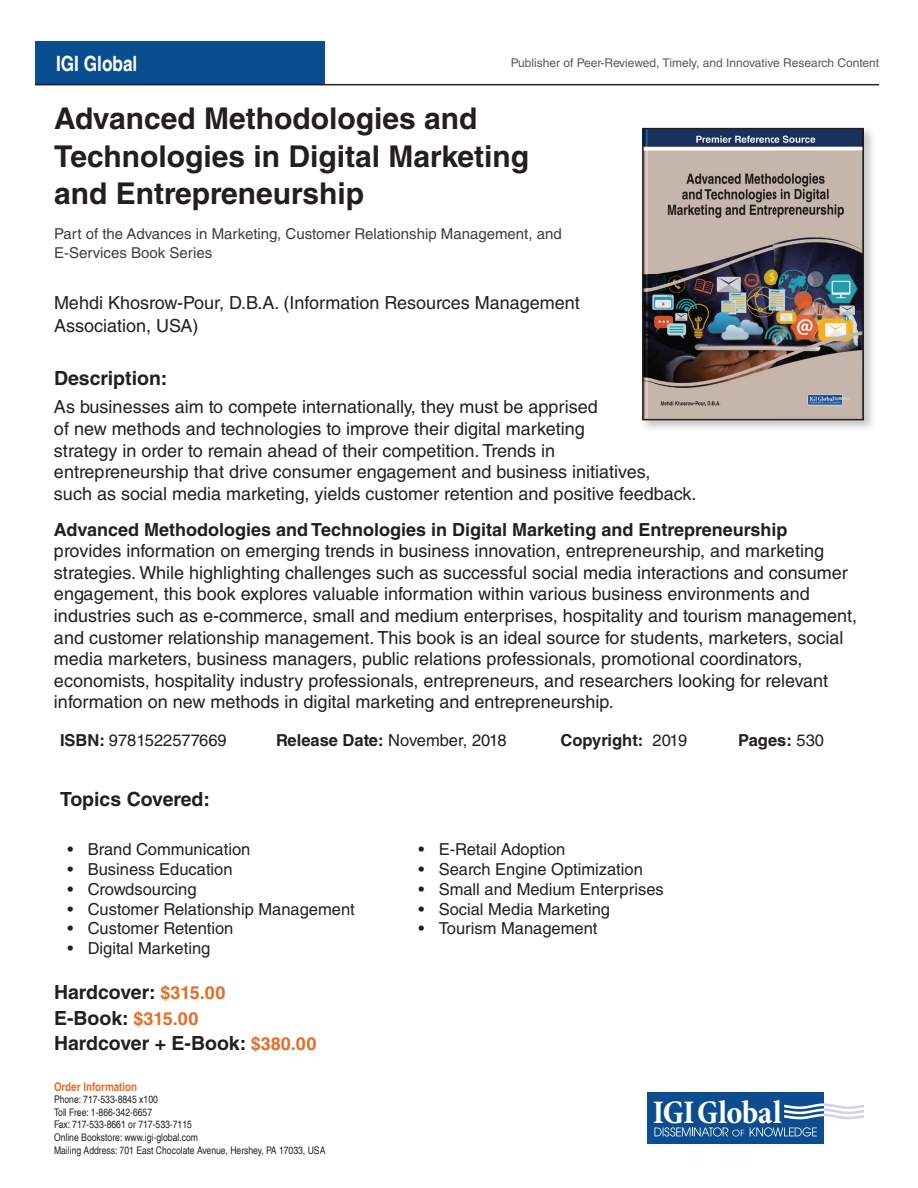
<style>
.page{position:relative;width:918px;height:1188px;background:#fff}
.page>*{position:absolute;margin:0;border:0;box-sizing:border-box;transform-origin:0 0}
.t1{font:700 condensed 33.3px "Minion Pro";letter-spacing:-.015em;color:#fff}
.t2{font:700 30px/37.5px "Helvetica LT Std";color:#231f20}
.t3{font:700 condensed 21px "Helvetica LT";color:#fff}
.t4{font:700 19.5px/25.5px "Helvetica LT Std";color:#231f20}
.t5{font:18px/21.6px "Helvetica LT Std";color:#231f20}
.t6{font:700 18px "Helvetica LT Std";color:#231f20}
.t7{font:16.5px "Helvetica LT Std";color:#231f20}
.t8{font:700 16.5px "Helvetica LT Std";color:#231f20}
.t9{font:15px/19.5px "Helvetica LT Std";color:#3e3e3f}
.t10{font:12px "Helvetica LT Std";color:#57585a}
.t11{font:700 condensed 12px "Helvetica LT";color:#e56d25}
.t12{font:condensed 10.5px/12.6px "Helvetica LT";color:#231f20}
.s1{font-weight:700}
.s2{font-weight:400}
.s3{font-size:18px;color:#e56d25}
</style>
<div class="page">
<div style="left:35px;top:41px;width:290px;height:44px;background:#094e91"></div>
<div style="left:645px;top:1090px;width:182px;height:56px;background:linear-gradient(to right,#fff,#fff)"></div>
<div style="left:647px;top:1092px;width:177px;height:51px;background:#0c4d90"></div>
<svg style="left:654px;top:1127px;width:90px;height:10px"></svg>
<svg style="left:750px;top:1127px;width:67px;height:10px"></svg>
<svg style="left:784px;top:1103px;width:80px;height:16px"></svg>
<hr style="left:35px;top:84px;width:844px;height:1px;background:#231f20">
<img style="left:645px;top:131px;width:216px;height:286px">
<div style="left:642px;top:128px;width:222px;height:292px;border:2px solid #231f20"></div>
<p class="t3" style="left:56px;top:50px;width:83px">IGI Global</p>
<p class="t10" style="left:511px;top:56px;width:370px">Publisher of Peer-Reviewed, Timely, and Innovative Research Content</p>
<h2 class="t2" style="left:54px;top:99px;width:477px">Advanced Methodologies and<br>Technologies in Digital Marketing and Entrepreneurship</h2>
<p class="t9" style="left:54px;top:224px;width:509px">Part of the Advances in Marketing, Customer Relationship Management, and<br>E-Services Book Series</p>
<p class="t5" style="left:54px;top:292px;width:527px;line-height:22.5px">Mehdi Khosrow-Pour, D.B.A. (Information Resources Management<br>Association, USA)</p>
<p class="t4" style="left:54px;top:365px;width:115px">Description:</p>
<p class="t5" style="left:54px;top:396px;width:644px">As businesses aim to compete internationally, they must be apprised<br>of new methods and technologies to improve their digital marketing<br>strategy in order to remain ahead of their competition. Trends in<br>entrepreneurship that drive consumer engagement and business initiatives,<br>such as social media marketing, yields customer retention and positive feedback.</p>
<p class="t6" style="left:54px;top:518px;width:735px">Advanced Methodologies and Technologies in Digital Marketing and Entrepreneurship</p>
<p class="t5" style="left:54px;top:540px;width:805px">provides information on emerging trends in business innovation, entrepreneurship, and marketing strategies. While highlighting challenges such as successful social media interactions and consumer engagement, this book explores valuable information within various business environments and industries such as e-commerce, small and medium enterprises, hospitality and tourism management, and customer relationship management. This book is an ideal source for students, marketers, social media marketers, business managers, public relations professionals, promotional coordinators, economists, hospitality industry professionals, entrepreneurs, and researchers looking for relevant information on new methods in digital marketing and entrepreneurship.</p>
<p class="t7" style="left:60px;top:730px;width:168px"><span class="s1">ISBN:</span> 9781522577669</p>
<p class="t7" style="left:276px;top:730px;width:232px"><span class="s1">Release Date:</span> November, 2018</p>
<p class="t8" style="left:560px;top:730px;width:128px">Copyright: <span class="s2">2019</span></p>
<p class="t8" style="left:738px;top:730px;width:87px">Pages: <span class="s2">530</span></p>
<p class="t4" style="left:60px;top:787px;width:152px">Topics Covered:</p>
<p class="t7" style="left:68px;top:840px;width:184px">• Brand Communication</p>
<p class="t7" style="left:68px;top:860px;width:167px">• Business Education</p>
<p class="t7" style="left:68px;top:879px;width:131px">• Crowdsourcing</p>
<p class="t7" style="left:68px;top:899px;width:289px">• Customer Relationship Management</p>
<p class="t7" style="left:68px;top:919px;width:167px">• Customer Retention</p>
<p class="t7" style="left:68px;top:939px;width:144px">• Digital Marketing</p>
<p class="t4" style="left:54px;top:980px;width:264px">Hardcover: <span class="s3">$315.00<br></span>E-Book: <span class="s3">$315.00<br></span>Hardcover + E-Book: <span class="s3">$380.00</span></p>
<p class="t11" style="left:54px;top:1079px;width:85px">Order Information</p>
<p class="t12" style="left:54px;top:1093px;width:273px">Phone: 717-533-8845 x100<br>Toll Free: 1-866-342-6657<br>Fax: 717-533-8661 or 717-533-7115<br>Online Bookstore: www.igi-global.com<br>Mailing Address: 701 East Chocolate Avenue, Hershey, PA 17033, USA</p>
<p class="t7" style="left:418px;top:840px;width:148px">• E-Retail Adoption</p>
<p class="t7" style="left:418px;top:860px;width:226px">• Search Engine Optimization</p>
<p class="t7" style="left:418px;top:879px;width:247px">• Small and Medium Enterprises</p>
<p class="t7" style="left:418px;top:899px;width:193px">• Social Media Marketing</p>
<p class="t7" style="left:418px;top:919px;width:180px">• Tourism Management</p>
<h1 class="t1" style="left:653px;top:1089px;width:130px">IGIGlobal</h1>
</div>
